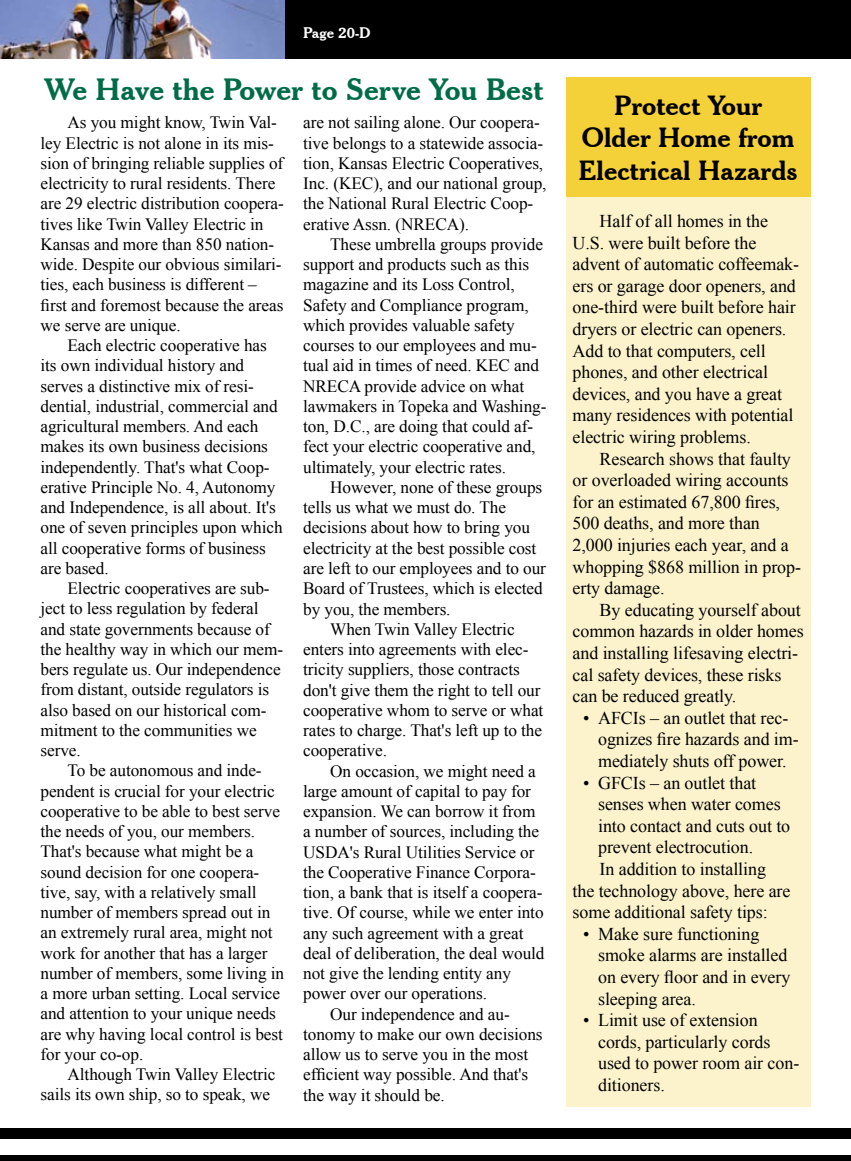
<style>
.page{position:relative;width:851px;height:1161px;background:#fff}
.page>*{position:absolute;margin:0;border:0;box-sizing:border-box;transform-origin:0 0}
.t1{font:700 30px "Cheltenham BT";color:#006c47}
.t2{font:700 27px/32.4px "Cheltenham BT";color:#000;text-align:center}
.t3{font:18px/21.6px "Times New Roman";letter-spacing:-.005em;color:#000}
.t4{font:17.25px/20.2px "Times New Roman";letter-spacing:-.005em;color:#000}
.t5{font:700 15px "Cheltenham BT";color:#fff}
</style>
<div class="page">
<div style="left:566px;top:185px;width:244px;height:922px;background:#fcf3cd"></div>
<div style="left:566px;top:77px;width:244px;height:120px;background:#f4d039"></div>
<img style="left:0;top:0;width:285px;height:59px">
<div style="left:285px;top:0;width:565px;height:58px;background:#000"></div>
<div style="left:1px;top:1156px;width:849px;height:5px;background:#000"></div>
<div style="left:0;top:1128px;width:850px;height:11px;background:#000"></div>
<p class="t5" style="left:303px;top:23px;width:69px">Page 20-D</p>
<h1 class="t1" style="left:44px;top:71px;width:501px">We Have the Power to Serve You Best</h1>
<p class="t4" style="left:41px;top:112px;width:245px;text-indent:27px">As you might know, Twin Val&shy;ley Electric is not alone in its mis&shy;sion of bringing reliable supplies of electricity to rural residents. There are 29 electric distribution coopera&shy;tives like Twin Valley Electric in Kansas and more than 850 nation&shy;wide. Despite our obvious similari&shy;ties, each business is different – first and foremost because the areas we serve are unique.</p>
<p class="t4" style="left:41px;top:335px;width:243px;text-indent:27px">Each electric cooperative has its own individual history and serves a distinctive mix of resi&shy;dential, industrial, commercial and agricultural members. And each makes its own business decisions independently. That's what Coop&shy;erative Principle No. 4, Autonomy and Independence, is all about. It's one of seven principles upon which all cooperative forms of business are based.</p>
<p class="t4" style="left:41px;top:578px;width:244px;text-indent:27px">Electric cooperatives are sub&shy;ject to less regulation by federal and state governments because of the healthy way in which our mem&shy;bers regulate us. Our independence from distant, outside regulators is also based on our historical com&shy;mitment to the communities we serve.</p>
<p class="t4" style="left:41px;top:760px;width:245px;text-indent:27px">To be autonomous and inde&shy;pendent is crucial for your electric cooperative to be able to best serve the needs of you, our members.<br>That's because what might be a sound decision for one coopera&shy;tive, say, with a relatively small number of members spread out in an extremely rural area, might not work for another that has a larger number of members, some living in a more urban setting. Local service and attention to your unique needs are why having local control is best for your co-op.</p>
<p class="t4" style="left:41px;top:1064px;width:236px;text-indent:27px">Although Twin Valley Electric sails its own ship, so to speak, we</p>
<p class="t4" style="left:303px;top:112px;width:245px">are not sailing alone. Our coopera&shy;tive belongs to a statewide associa&shy;tion, Kansas Electric Cooperatives, Inc. (KEC), and our national group, the National Rural Electric Coop&shy;erative Assn. (NRECA).</p>
<p class="t4" style="left:303px;top:234px;width:245px;text-indent:27px">These umbrella groups provide support and products such as this magazine and its Loss Control,<br>Safety and Compliance program, which provides valuable safety courses to our employees and mu&shy;tual aid in times of need. KEC and<br>NRECA provide advice on what lawmakers in Topeka and Washing&shy;ton, D.C., are doing that could af&shy;fect your electric cooperative and, ultimately, your electric rates.</p>
<p class="t4" style="left:330px;top:477px;width:213px">However, none of these groups</p>
<p class="t4" style="left:303px;top:497px;width:204px">tells us what we must do. The</p>
<p class="t4" style="left:303px;top:517px;width:228px">decisions about how to bring you</p>
<p class="t4" style="left:303px;top:538px;width:235px">electricity at the best possible cost</p>
<p class="t4" style="left:303px;top:558px;width:244px">are left to our employees and to our</p>
<p class="t4" style="left:303px;top:578px;width:241px">Board of Trustees, which is elected</p>
<p class="t4" style="left:303px;top:598px;width:149px">by you, the members.</p>
<p class="t4" style="left:330px;top:619px;width:186px">When Twin Valley Electric</p>
<p class="t4" style="left:303px;top:639px;width:227px">enters into agreements with elec-</p>
<p class="t4" style="left:303px;top:659px;width:218px">tricity suppliers, those contracts</p>
<p class="t4" style="left:303px;top:679px;width:239px">don't give them the right to tell our</p>
<p class="t4" style="left:303px;top:700px;width:242px">cooperative whom to serve or what</p>
<p class="t4" style="left:303px;top:720px;width:240px">rates to charge. That's left up to the</p>
<p class="t4" style="left:303px;top:740px;width:85px">cooperative.</p>
<p class="t4" style="left:330px;top:760px;width:207px">On occasion, we might need a</p>
<p class="t4" style="left:303px;top:781px;width:229px">large amount of capital to pay for</p>
<p class="t4" style="left:303px;top:801px;width:234px">expansion. We can borrow it from</p>
<p class="t4" style="left:303px;top:821px;width:237px">a number of sources, including the</p>
<p class="t4" style="left:303px;top:841px;width:233px">USDA's Rural Utilities Service or</p>
<p class="t4" style="left:303px;top:862px;width:234px">the Cooperative Finance Corpora-</p>
<p class="t4" style="left:303px;top:882px;width:241px">tion, a bank that is itself a coopera-</p>
<p class="t4" style="left:303px;top:902px;width:242px">tive. Of course, while we enter into</p>
<p class="t4" style="left:303px;top:922px;width:222px">any such agreement with a great</p>
<p class="t4" style="left:303px;top:943px;width:243px">deal of deliberation, the deal would</p>
<p class="t4" style="left:303px;top:963px;width:209px">not give the lending entity any</p>
<p class="t4" style="left:303px;top:983px;width:185px">power over our operations.</p>
<p class="t4" style="left:330px;top:1003px;width:181px">Our independence and au-</p>
<p class="t4" style="left:303px;top:1024px;width:241px">tonomy to make our own decisions</p>
<p class="t4" style="left:303px;top:1044px;width:226px">allow us to serve you in the most</p>
<p class="t4" style="left:303px;top:1064px;width:227px">efficient way possible. And that's</p>
<p class="t4" style="left:303px;top:1084px;width:143px">the way it should be.</p>
<h2 class="t2" style="left:578px;top:89px;width:221px">Protect Your<br>Older Home from<br>Electrical Hazards</h2>
<p class="t3" style="left:572px;top:210px;width:228px;text-indent:27px">Half of all homes in the<br>U.S. were built before the advent of automatic coffeemak&shy;ers or garage door openers, and one-third were built before hair dryers or electric can openers.<br>Add to that computers, cell phones, and other electrical devices, and you have a great many residences with potential electric wiring problems.</p>
<p class="t3" style="left:572px;top:448px;width:230px;text-indent:27px">Research shows that faulty or overloaded wiring accounts for an estimated 67,800 fires,<br>500 deaths, and more than<br>2,000 injuries each year, and a whopping $868 million in prop&shy;erty damage.</p>
<p class="t3" style="left:572px;top:599px;width:233px;text-indent:27px">By educating yourself about common hazards in older homes and installing lifesaving electri&shy;cal safety devices, these risks can be reduced greatly.</p>
<p class="t3" style="left:598px;top:707px;width:202px;text-indent:-15px">• AFCIs – an outlet that rec&shy;ognizes fire hazards and im&shy;mediately shuts off power.</p>
<p class="t3" style="left:583px;top:772px;width:175px">• GFCIs – an outlet that</p>
<p class="t3" style="left:598px;top:793px;width:184px">senses when water comes</p>
<p class="t3" style="left:598px;top:815px;width:194px">into contact and cuts out to</p>
<p class="t3" style="left:598px;top:836px;width:157px">prevent electrocution.</p>
<p class="t3" style="left:599px;top:858px;width:168px">In addition to installing</p>
<p class="t3" style="left:572px;top:880px;width:219px">the technology above, here are</p>
<p class="t3" style="left:572px;top:901px;width:197px">some additional safety tips:</p>
<p class="t3" style="left:598px;top:923px;width:194px;text-indent:-15px">• Make sure functioning smoke alarms are installed on every floor and in every sleeping area.</p>
<p class="t3" style="left:598px;top:1009px;width:203px;text-indent:-15px">• Limit use of extension cords, particularly cords used to power room air con&shy;ditioners.</p>
</div>
